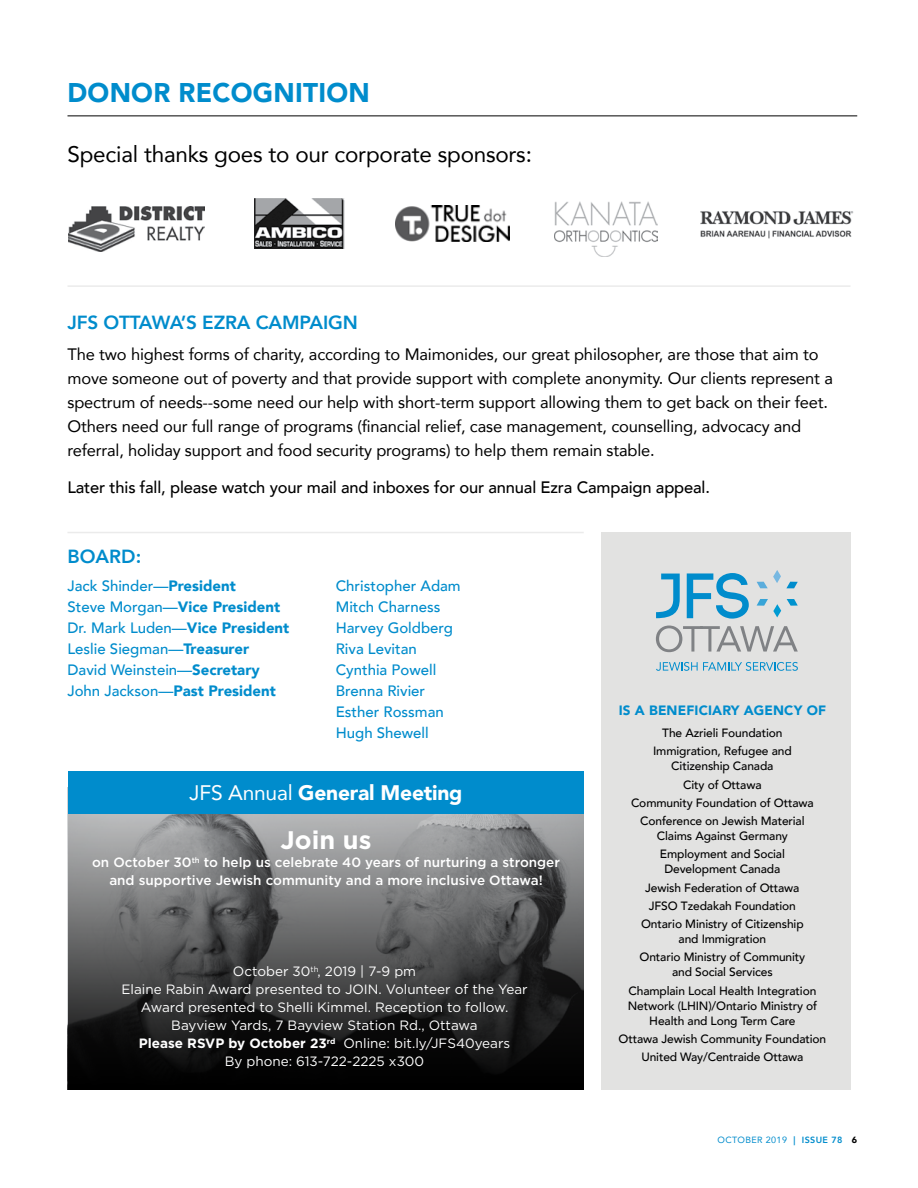
<style>
.page{position:relative;width:918px;height:1188px;background:#fff}
.page>*{position:absolute;margin:0;border:0;box-sizing:border-box;transform-origin:0 0}
.t1{font:900 27px "Avenir";letter-spacing:.01em;color:#008ccc}
.t2{font:700 25.35px "Gotham";color:#fff}
.t3{font:22.5px "Avenir";letter-spacing:-.01em;color:#000}
.t4{font:900 21px "Avenir";letter-spacing:-.01em;color:#fff}
.t5{font:800 19.05px "Avenir";letter-spacing:-.01em;color:#008ccc}
.t6{font:16.5px/24px "Avenir";letter-spacing:-.01em;color:#000}
.t7{font:500 16.5px "Avenir";letter-spacing:-.01em;color:#000}
.t8{font:500 15px/21px "Avenir";color:#008ccc}
.t9{font:13.5px/18px "Gotham";color:#fff;text-align:center}
.t10{font:500 13.5px/18px "Gotham";color:#fff;text-align:center}
.t11{font:900 13.5px "Avenir";letter-spacing:.01em;color:#008ccc}
.t12{font:500 12px/18.3px "Avenir";letter-spacing:-.01em;color:#000;text-align:center}
.t13{font:9px "Avenir";letter-spacing:.04em;color:#008ccc}
.s1{font-weight:900}
.s2{font-weight:400}
.s3{font-weight:700}
.s4{font-weight:800}
.s5{font-weight:900;color:#000}
</style>
<div class="page">
<hr style="left:68px;top:285px;width:782px;height:2px;background:#ebebeb">
<hr style="left:68px;top:532px;width:516px;height:1px;background:#ebebeb">
<div style="left:601px;top:533px;width:249px;height:557px;background:#e2e2e1"></div>
<svg style="left:787px;top:599px;width:11px;height:7px"></svg>
<svg style="left:757px;top:570px;width:41px;height:18px"></svg>
<svg style="left:757px;top:599px;width:24px;height:18px"></svg>
<svg style="left:656px;top:574px;width:24px;height:44px"></svg>
<svg style="left:687px;top:573px;width:62px;height:46px"></svg>
<svg style="left:656px;top:662px;width:142px;height:9px"></svg>
<svg style="left:656px;top:626px;width:142px;height:26px"></svg>
<hr style="left:68px;top:116px;width:789px;height:1px;background:#000">
<img style="left:68px;top:207px;width:136px;height:44px">
<img style="left:254px;top:199px;width:90px;height:50px">
<img style="left:395px;top:206px;width:115px;height:36px">
<svg style="left:68px;top:813px;width:516px;height:277px;background:#4d4e4f"></svg>
<div style="left:68px;top:771px;width:516px;height:42px;background:#008ccc"></div>
<img style="left:700px;top:211px;width:154px;height:28px">
<img style="left:554px;top:201px;width:104px;height:55px">
<h1 class="t1" style="left:68px;top:69px;width:304px">DONOR RECOGNITION</h1>
<h3 class="t3" style="left:68px;top:136px;width:466px">Special thanks goes to our corporate sponsors:</h3>
<h3 class="t5" style="left:68px;top:307px;width:292px">JFS OTTAWA’S EZRA CAMPAIGN</h3>
<p class="t6" style="left:68px;top:341px;width:767px">The two highest forms of charity, according to Maimonides, our great philosopher, are those that aim to move someone out of poverty and that provide support with complete anonymity. Our clients represent a spectrum of needs--some need our help with short-term support allowing them to get back on their feet.<br>Others need our full range of programs (financial relief, case management, counselling, advocacy and referral, holiday support and food security programs) to help them remain stable.</p>
<h3 class="t7" style="left:68px;top:473px;width:644px">Later this fall, please watch your mail and inboxes for our annual Ezra Campaign appeal.</h3>
<h3 class="t5" style="left:68px;top:541px;width:75px">BOARD:</h3>
<p class="t8" style="left:68px;top:574px;width:223px">Jack Shinder—<span class="s1">President<br></span>Steve Morgan—<span class="s1">Vice President<br></span>Dr. Mark Luden—<span class="s1">Vice President<br></span>Leslie Siegman—<span class="s1">Treasurer<br></span>David Weinstein—<span class="s1">Secretary<br></span>John Jackson—<span class="s1">Past President</span></p>
<p class="t8" style="left:336px;top:574px;width:127px">Christopher Adam<br>Mitch Charness<br>Harvey Goldberg<br>Riva Levitan<br>Cynthia Powell<br>Brenna Rivier<br>Esther Rossman<br>Hugh Shewell</p>
<h3 class="t4" style="left:190px;top:774px;width:274px"><span class="s2">JFS Annual</span> General Meeting</h3>
<h2 class="t2" style="left:281px;top:824px;width:92px">Join us</h2>
<p class="t10" style="left:92px;top:853px;width:469px">on October 30<sup>th</sup> to help us celebrate 40 years of nurturing a stronger and supportive Jewish community and a more inclusive Ottawa!</p>
<p class="t9" style="left:121px;top:962px;width:408px">October 30<sup>th</sup>, 2019 | 7-9 pm<br>Elaine Rabin Award presented to JOIN. Volunteer of the Year Award presented to Shelli Kimmel. Reception to follow.<br>Bayview Yards, 7 Bayview Station Rd., Ottawa<br><span class="s3">Please RSVP by October 23</span><sup>rd</sup> Online: bit.ly/JFS40years<br>By phone: 613-722-2225 x300</p>
<p class="t11" style="left:619px;top:699px;width:209px">IS A BENEFICIARY AGENCY OF</p>
<p class="t12" style="left:653px;top:723px;width:140px">The Azrieli Foundation<br>Immigration, Refugee and</p>
<p class="t12" style="left:631px;top:756px;width:184px">Citizenship Canada<br>City of Ottawa<br>Community Foundation of Ottawa<br>Conference on Jewish Material</p>
<p class="t12" style="left:657px;top:826px;width:133px;text-align:left">Claims Against Germany<br>Employment and Social</p>
<p class="t12" style="left:641px;top:859px;width:164px">Development Canada<br>Jewish Federation of Ottawa<br>JFSO Tzedakah Foundation<br>Ontario Ministry of Citizenship</p>
<p class="t12" style="left:640px;top:929px;width:167px">and Immigration<br>Ontario Ministry of Community</p>
<p class="t12" style="left:628px;top:962px;width:189px">and Social Services<br>Champlain Local Health Integration</p>
<p class="t12" style="left:628px;top:997px;width:191px;line-height:15px">Network (LHIN)/Ontario Ministry of<br>Health and Long Term Care</p>
<p class="t12" style="left:619px;top:1029px;width:209px">Ottawa Jewish Community Foundation<br>United Way/Centraide Ottawa</p>
<p class="t13" style="left:718px;top:1133px;width:141px">OCTOBER 2019 <span class="s4">| ISSUE 78</span> <span class="s5">6</span></p>
</div>
